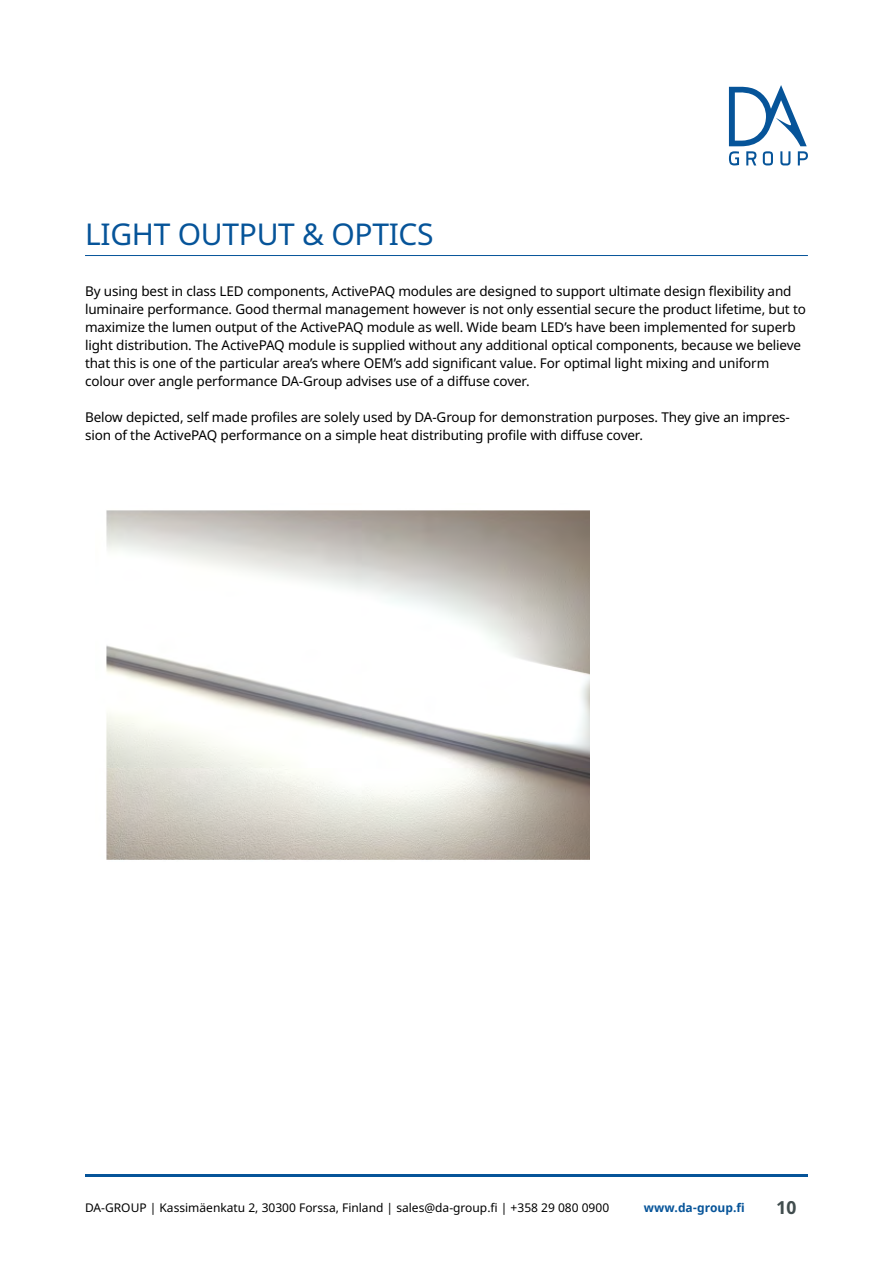
<style>
.page{position:relative;width:893px;height:1263px;background:#fff}
.page>*{position:absolute;margin:0;border:0;box-sizing:border-box;transform-origin:0 0}
.t1{font:30px "Noto Sans";letter-spacing:-.01em;color:#065499}
.t2{font:700 18px "Noto Sans";color:#414d4e}
.t3{font:13.5px/18px "Noto Sans";letter-spacing:-.01em;color:#000}
.t4{font:12px "Noto Sans";color:#000}
.t5{font:700 12px "Noto Sans";color:#065499}
</style>
<div class="page">
<svg style="left:729px;top:85px;width:79px;height:80px"></svg>
<hr style="left:85px;top:1175px;width:723px;height:2px;background:#065499">
<img style="left:106px;top:510px;width:483px;height:350px">
<hr style="left:85px;top:255px;width:723px;height:1px;background:#065499">
<h1 class="t1" style="left:85px;top:213px;width:350px">LIGHT OUTPUT &amp; OPTICS</h1>
<p class="t3" style="left:85px;top:282px;width:722px">By using best in class LED components, ActivePAQ modules are designed to support ultimate design flexibility and luminaire performance. Good thermal management however is not only essential secure the product lifetime, but to maximize the lumen output of the ActivePAQ module as well. Wide beam LED’s have been implemented for superb light distribution. The ActivePAQ module is supplied without any additional optical components, because we believe that this is one of the particular area’s where OEM’s add significant value. For optimal light mixing and uniform colour over angle performance DA-Group advises use of a diffuse cover.</p>
<p class="t3" style="left:85px;top:408px;width:706px">Below depicted, self made profiles are solely used by DA-Group for demonstration purposes. They give an impres&shy;sion of the ActivePAQ performance on a simple heat distributing profile with diffuse cover.</p>
<p class="t4" style="left:85px;top:1199px;width:526px">DA-GROUP | Kassimäenkatu 2, 30300 Forssa, Finland | sales@da-group.fi | +358 29 080 0900</p>
<p class="t5" style="left:644px;top:1199px;width:103px">www.da-group.fi</p>
<h2 class="t2" style="left:776px;top:1195px;width:21px">10</h2>
</div>
